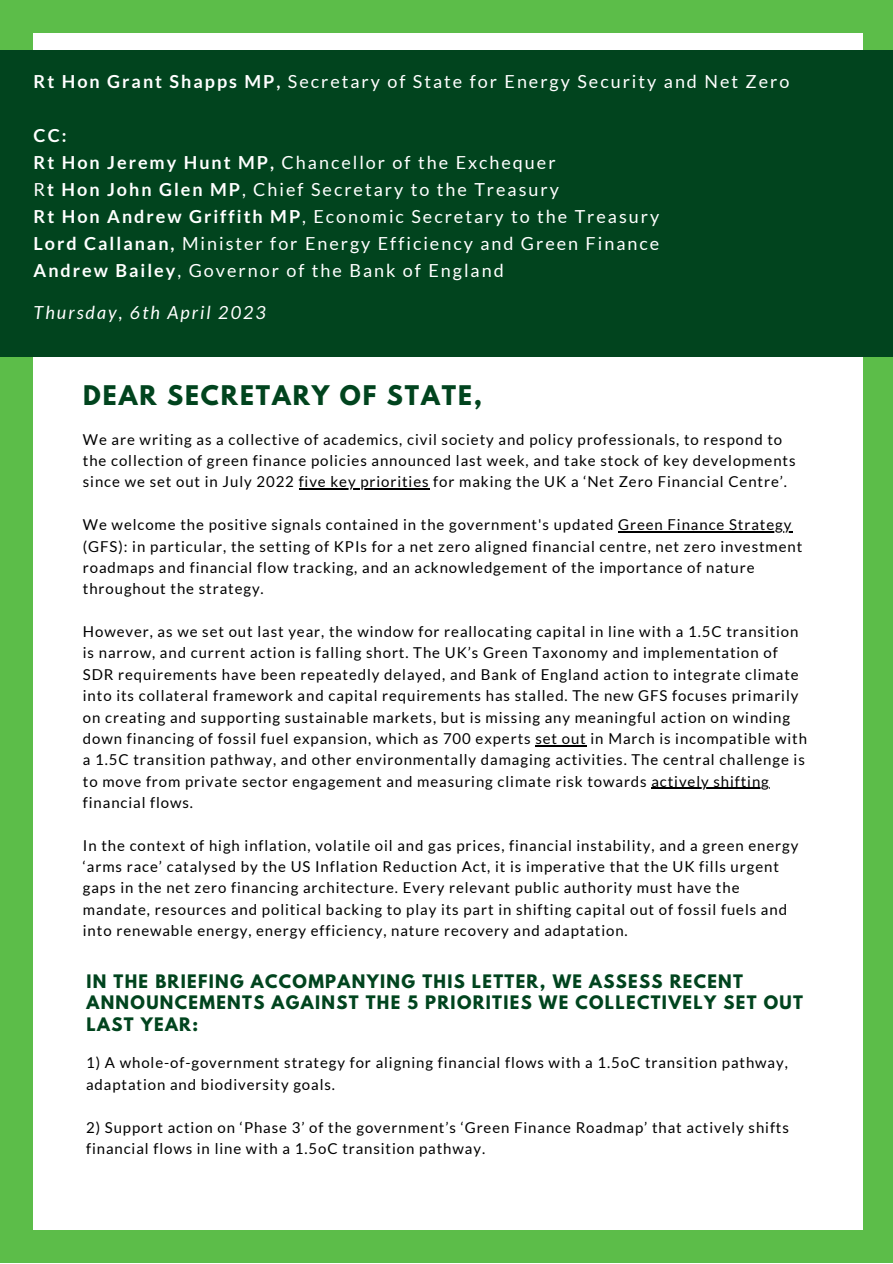
<style>
.page{position:relative;width:893px;height:1264px;background:#fff}
.page>*{position:absolute;margin:0;border:0;box-sizing:border-box;transform-origin:0 0}
.t1{font:700 24px "League Spartan";letter-spacing:.08em;color:#01441e}
.t2{font:18px/27px "Lato";letter-spacing:.11em;color:#fff}
.t3{font:italic 18px "Lato";letter-spacing:.11em;color:#fff}
.t4{font:700 16.5px/21.3px "League Spartan";letter-spacing:.08em;color:#01441e}
.t5{font:15px/21.3px "Lato";letter-spacing:.06em;color:#000}
.s1{font-weight:700}
</style>
<div class="page">
<div style="left:0;top:0;width:892px;height:1262px;background:#5cbd49"></div>
<div style="left:34px;top:33px;width:828px;height:1196px;background:#fff"></div>
<div style="left:0;top:50px;width:892px;height:306px;background:#01441e"></div>
<hr style="left:299px;top:488px;width:130px;height:1px;background:#000">
<hr style="left:618px;top:531px;width:174px;height:1px;background:#000">
<hr style="left:535px;top:745px;width:51px;height:1px;background:#000">
<hr style="left:651px;top:787px;width:118px;height:1px;background:#000">
<p class="t2" style="left:34px;top:68px;width:757px"><span class="s1">Rt Hon Grant Shapps MP,</span> Secretary of State for Energy Security and Net Zero</p>
<p class="t2" style="left:34px;top:122px;width:627px"><span class="s1">CC:<br>Rt Hon Jeremy Hunt MP,</span> Chancellor of the Exchequer<br>R<span class="s1">t Hon John Glen MP</span>, Chief Secretary to the Treasury<br><span class="s1">Rt Hon Andrew Griffith MP</span>, Economic Secretary to the Treasury <span class="s1">Lord Callanan,</span> Minister for Energy Efficiency and Green Finance <span class="s1">Andrew Bailey</span>, Governor of the Bank of England</p>
<p class="t3" style="left:34px;top:301px;width:234px">Thursday, 6th April 2023</p>
<h1 class="t1" style="left:83px;top:383px;width:400px">DEAR SECRETARY OF STATE,</h1>
<p class="t5" style="left:83px;top:428px;width:714px">We are writing as a collective of academics, civil society and policy professionals, to respond to the collection of green finance policies announced last week, and take stock of key developments since we set out in July 2022 five key priorities for making the UK a ‘Net Zero Financial Centre’.</p>
<p class="t5" style="left:83px;top:513px;width:721px">We welcome the positive signals contained in the government's updated Green Finance Strategy (GFS): in particular, the setting of KPIs for a net zero aligned financial centre, net zero investment roadmaps and financial flow tracking, and an acknowledgement of the importance of nature throughout the strategy.</p>
<p class="t5" style="left:83px;top:620px;width:725px">However, as we set out last year, the window for reallocating capital in line with a 1.5C transition is narrow, and current action is falling short. The UK’s Green Taxonomy and implementation of SDR requirements have been repeatedly delayed, and Bank of England action to integrate climate into its collateral framework and capital requirements has stalled. The new GFS focuses primarily on creating and supporting sustainable markets, but is missing any meaningful action on winding down financing of fossil fuel expansion, which as 700 experts set out in March is incompatible with a 1.5C transition pathway, and other environmentally damaging activities. The central challenge is to move from private sector engagement and measuring climate risk towards actively shifting financial flows.</p>
<p class="t5" style="left:83px;top:834px;width:717px">In the context of high inflation, volatile oil and gas prices, financial instability, and a green energy ‘arms race’ catalysed by the US Inflation Reduction Act, it is imperative that the UK fills urgent gaps in the net zero financing architecture. Every relevant public authority must have the mandate, resources and political backing to play its part in shifting capital out of fossil fuels and into renewable energy, energy efficiency, nature recovery and adaptation.</p>
<p class="t4" style="left:86px;top:972px;width:717px">IN THE BRIEFING ACCOMPANYING THIS LETTER, WE ASSESS RECENT<br>ANNOUNCEMENTS AGAINST THE 5 PRIORITIES WE COLLECTIVELY SET OUT<br>LAST YEAR:</p>
<p class="t5" style="left:86px;top:1051px;width:703px">1) A whole-of-government strategy for aligning financial flows with a 1.5oC transition pathway, adaptation and biodiversity goals.</p>
<p class="t5" style="left:86px;top:1115px;width:704px">2) Support action on ‘Phase 3’ of the government’s ‘Green Finance Roadmap’ that actively shifts financial flows in line with a 1.5oC transition pathway.</p>
</div>
